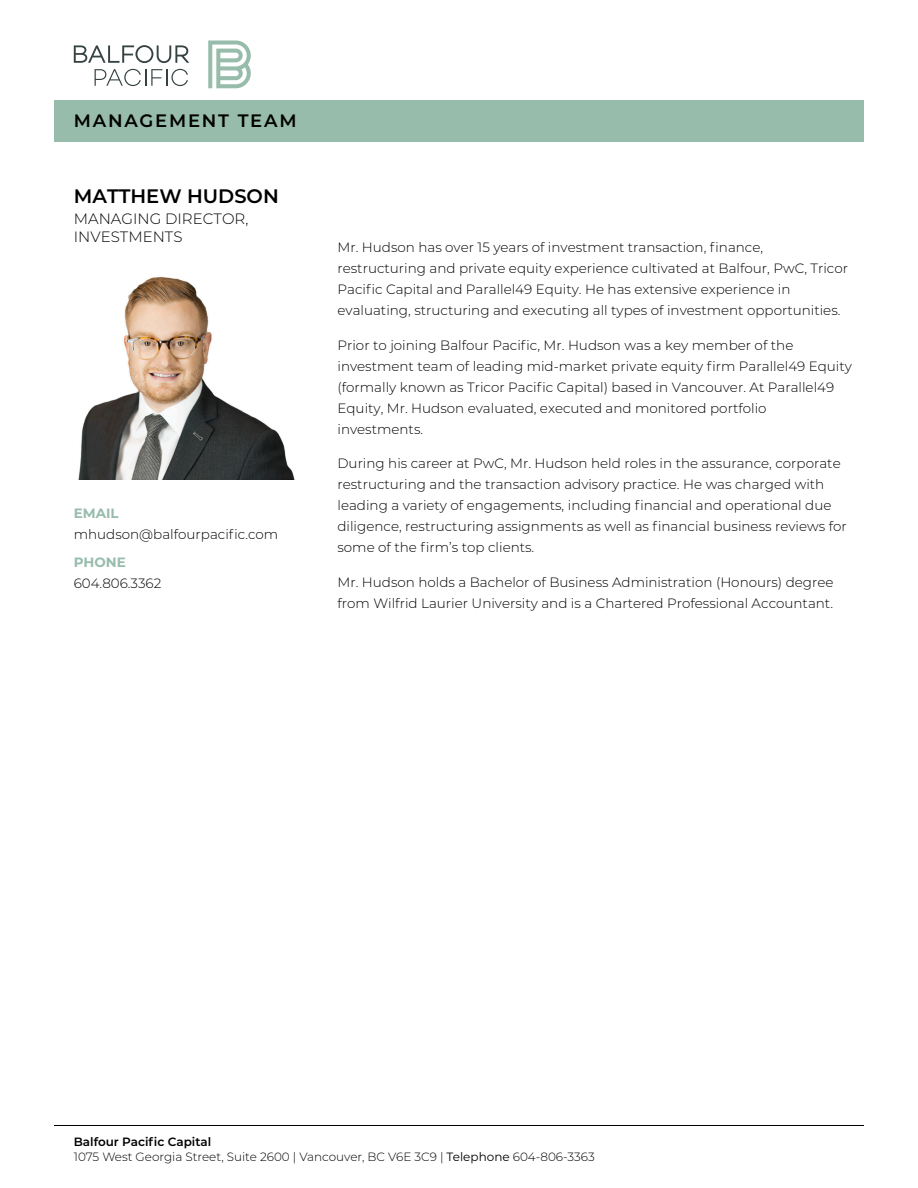
<style>
.page{position:relative;width:918px;height:1188px;background:#fff}
.page>*{position:absolute;margin:0;border:0;box-sizing:border-box;transform-origin:0 0}
.t1{font:600 19.5px "Montserrat";color:#000}
.t2{font:600 18px "Montserrat";letter-spacing:.1em;color:#000}
.t3{font:300 15px/18px "Montserrat";color:#000}
.t4{font:300 13.5px/21px "Montserrat";color:#000}
.t5{font:700 13.5px "Montserrat";color:#97bcab}
.t6{font:300 12px/15px "Montserrat";color:#000}
.s1{font-weight:600}
.s2{font-weight:400}
</style>
<div class="page">
<hr style="left:54px;top:1125px;width:810px;height:1px;background:#000">
<svg style="left:74px;top:45px;width:115px;height:18px"></svg>
<svg style="left:95px;top:69px;width:93px;height:17px"></svg>
<svg style="left:208px;top:40px;width:43px;height:48px"></svg>
<div style="left:54px;top:101px;width:810px;height:41px;background:#97bcab"></div>
<img style="left:78px;top:276px;width:217px;height:203px">
<h2 class="t2" style="left:74px;top:108px;width:224px">MANAGEMENT TEAM</h2>
<h1 class="t1" style="left:74px;top:183px;width:207px">MATTHEW HUDSON</h1>
<p class="t3" style="left:74px;top:210px;width:176px">MANAGING DIRECTOR,<br>INVESTMENTS</p>
<p class="t5" style="left:74px;top:503px;width:46px">EMAIL</p>
<p class="t4" style="left:74px;top:523px;width:206px">mhudson@balfourpacific.com</p>
<p class="t5" style="left:74px;top:553px;width:54px">PHONE</p>
<p class="t4" style="left:74px;top:573px;width:89px">604.806.3362</p>
<p class="t4" style="left:337px;top:236px;width:512px">Mr. Hudson has over 15 years of investment transaction, finance, restructuring and private equity experience cultivated at Balfour, PwC, Tricor Pacific Capital and Parallel49 Equity. He has extensive experience in evaluating, structuring and executing all types of investment opportunities.</p>
<p class="t4" style="left:337px;top:334px;width:516px">Prior to joining Balfour Pacific, Mr. Hudson was a key member of the investment team of leading mid-market private equity firm Parallel49 Equity (formally known as Tricor Pacific Capital) based in Vancouver. At Parallel49<br>Equity, Mr. Hudson evaluated, executed and monitored portfolio investments.</p>
<p class="t4" style="left:337px;top:452px;width:511px">During his career at PwC, Mr. Hudson held roles in the assurance, corporate restructuring and the transaction advisory practice. He was charged with leading a variety of engagements, including financial and operational due diligence, restructuring assignments as well as financial business reviews for some of the firm’s top clients.</p>
<p class="t4" style="left:337px;top:571px;width:498px">Mr. Hudson holds a Bachelor of Business Administration (Honours) degree from Wilfrid Laurier University and is a Chartered Professional Accountant.</p>
<p class="t6" style="left:74px;top:1134px;width:523px"><span class="s1">Balfour Pacific Capital<br></span>1075 West Georgia Street, Suite 2600 | Vancouver, BC V6E 3C9 | <span class="s2">Telephone</span> 604-806-3363</p>
</div>
